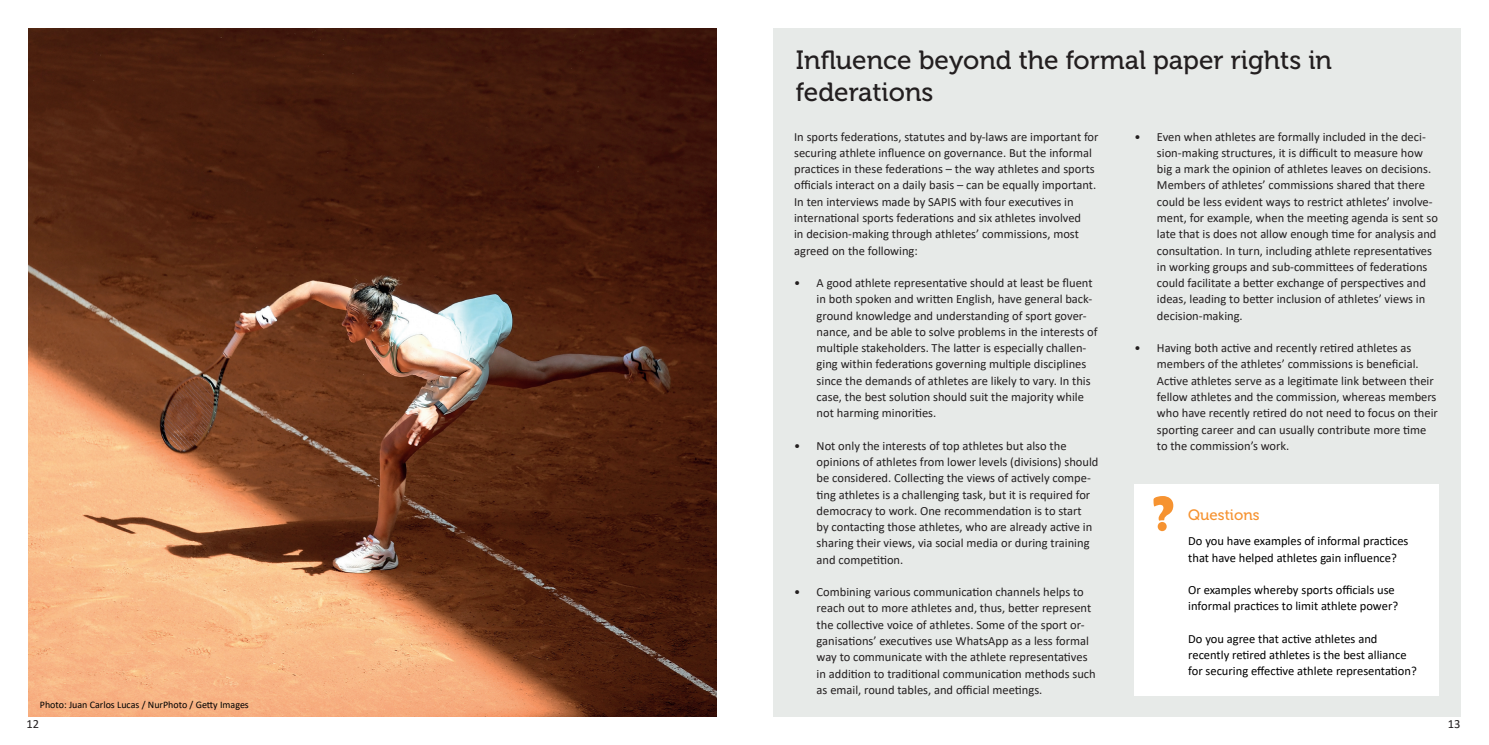
<style>
.page{position:relative;width:1489px;height:745px;background:#fff}
.page>*{position:absolute;margin:0;border:0;box-sizing:border-box;transform-origin:0 0}
.t1{font:700 50px "Berlin Sans FB Demi";color:#f69331}
.t2{font:26.25px/31.5px "Museo 500";color:#231f20}
.t3{font:15px "Museo 500";color:#f69331}
.t4{font:12.5px/16.2px "Calibri";color:#231f20}
.t5{font:12.5px/16.2px "Calibri";color:#000}
.t6{font:10px "Calibri";color:#000}
</style>
<div class="page">
<div style="left:772px;top:28px;width:688px;height:688px;background:#e7eae8"></div>
<div style="left:1134px;top:484px;width:305px;height:211px;background:#fff"></div>
<img style="left:28px;top:28px;width:688px;height:688px">
<p class="t6" style="left:40px;top:697px;width:210px">Photo: Juan Carlos Lucas / NurPhoto / Getty Images</p>
<h2 class="t2" style="left:795px;top:45px;width:537px">Influence beyond the formal paper rights in federations</h2>
<p class="t4" style="left:794px;top:128px;width:306px">In sports federations, statutes and by-laws are important for securing athlete influence on governance. But the informal practices in these federations – the way athletes and sports officials interact on a daily basis – can be equally important.<br>In ten interviews made by SAPIS with four executives in international sports federations and six athletes involved<br>in decision-making through athletes’ commissions, most agreed on the following:</p>
<p class="t4" style="left:816px;top:274px;width:282px;text-indent:-22px">• A good athlete representative should at least be fluent in both spoken and written English, have general back&shy;ground knowledge and understanding of sport gover&shy;nance, and be able to solve problems in the interests of multiple stakeholders. The latter is especially challen&shy;ging within federations governing multiple disciplines since the demands of athletes are likely to vary. In this case, the best solution should suit the majority while not harming minorities.</p>
<p class="t4" style="left:816px;top:437px;width:283px;text-indent:-22px">• Not only the interests of top athletes but also the opinions of athletes from lower levels (divisions) should be considered. Collecting the views of actively compe&shy;ting athletes is a challenging task, but it is required for democracy to work. One recommendation is to start<br>by contacting those athletes, who are already active in sharing their views, via social media or during training and competition.</p>
<p class="t4" style="left:816px;top:583px;width:281px;text-indent:-22px">• Combining various communication channels helps to reach out to more athletes and, thus, better represent the collective voice of athletes. Some of the sport or&shy;ganisations’ executives use WhatsApp as a less formal way to communicate with the athlete representatives in addition to traditional communication methods such as email, round tables, and official meetings.</p>
<p class="t4" style="left:1156px;top:128px;width:282px;text-indent:-22px">• Even when athletes are formally included in the deci&shy;sion-making structures, it is difficult to measure how big a mark the opinion of athletes leaves on decisions.<br>Members of athletes’ commissions shared that there could be less evident ways to restrict athletes’ involve&shy;ment, for example, when the meeting agenda is sent so late that is does not allow enough time for analysis and consultation. In turn, including athlete representatives in working groups and sub-committees of federations could facilitate a better exchange of perspectives and ideas, leading to better inclusion of athletes’ views in decision-making.</p>
<p class="t4" style="left:1156px;top:339px;width:282px;text-indent:-22px">• Having both active and recently retired athletes as members of the athletes’ commissions is beneficial.<br>Active athletes serve as a legitimate link between their fellow athletes and the commission, whereas members who have recently retired do not need to focus on their sporting career and can usually contribute more time to the commission’s work.</p>
<h1 class="t1" style="left:1152px;top:484px;width:23px">?</h1>
<p class="t3" style="left:1188px;top:506px;width:73px">Questions</p>
<p class="t5" style="left:1188px;top:532px;width:222px">Do you have examples of informal practices that have helped athletes gain influence?</p>
<p class="t5" style="left:1188px;top:581px;width:211px">Or examples whereby sports officials use informal practices to limit athlete power?</p>
<p class="t5" style="left:1188px;top:629px;width:230px">Do you agree that active athletes and recently retired athletes is the best alliance for securing effective athlete representation?</p>
<p class="t4" style="left:27px;top:715px;width:14px">12</p>
<p class="t4" style="left:1447px;top:715px;width:14px">13</p>
</div>
